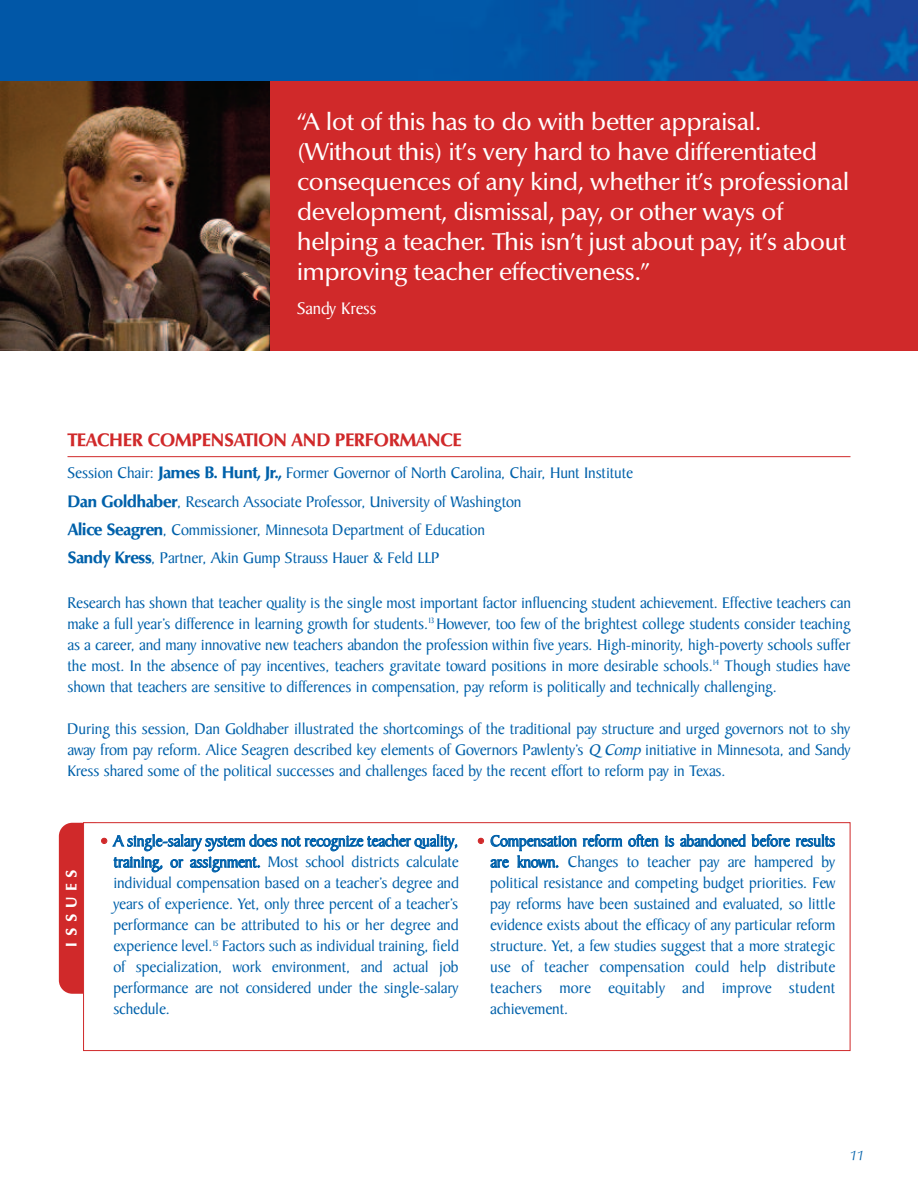
<style>
.page{position:relative;width:918px;height:1188px;background:#fff}
.page>*{position:absolute;margin:0;border:0;box-sizing:border-box;transform-origin:0 0}
.t1{font:500 24px/30px "Optima BQ";letter-spacing:-.005em;color:#fff}
.t2{font:700 18px "Optima BQ";color:#d0292a}
.t3{font:18px "Baker Signet";letter-spacing:-.005em;color:#fff}
.t4{font:16.5px/21px "Baker Signet";letter-spacing:-.01em;color:#0161aa;text-align:justify}
.t5{font:700 15px "Optima BQ";letter-spacing:.4em;color:#fff}
.t6{font:italic 13.5px "Optima BQ";color:#0161aa}
.s1{font-family:"Optima BQ";font-weight:700}
.s2{font-style:italic}
.s3{color:#d0292a}
</style>
<div class="page">
<div style="left:265px;top:81px;width:653px;height:270px;background:#d0292a"></div>
<img style="left:0;top:81px;width:270px;height:270px">
<hr style="left:68px;top:456px;width:782px;height:1px;background:#d0292a">
<div style="left:59px;top:823px;width:49px;height:171px;background:#d0292a;border-radius:13px"></div>
<div style="left:84px;top:823px;width:766px;height:228px;background:#fff"></div>
<div style="left:83px;top:822px;width:767px;height:229px;border:1px solid #d0292a"></div>
<img style="left:0;top:0;width:918px;height:81px">
<p class="t1" style="left:297px;top:108px;width:554px">“A lot of this has to do with better appraisal. (Without this) it’s very hard to have differentiated consequences of any kind, whether it’s professional development, dismissal, pay, or other ways of helping a teacher. This isn’t just about pay, it’s about improving teacher effectiveness.”</p>
<p class="t3" style="left:297px;top:301px;width:81px">Sandy Kress</p>
<p class="t2" style="left:68px;top:430px;width:396px">TEACHER COMPENSATION AND PERFORMANCE</p>
<p class="t4" style="left:68px;top:461px;width:567px;line-height:28.3px;text-align:left">Session Chair: <span class="s1">James B. Hunt, Jr.,</span> Former Governor of North Carolina, Chair, Hunt Institute <span class="s1">Dan Goldhaber</span>, Research Associate Professor, University of Washington<br><span class="s1">Alice Seagren</span>, Commissioner, Minnesota Department of Education<br><span class="s1">Sandy Kress</span>, Partner, Akin Gump Strauss Hauer &amp; Feld LLP</p>
<p class="t4" style="left:67px;top:594px;width:785px">Research has shown that teacher quality is the single most important factor influencing student achievement. Effective teachers can make a full year’s difference in learning growth for students.<sup>13</sup> However, too few of the brightest college students consider teaching as a career, and many innovative new teachers abandon the profession within five years. High-minority, high-poverty schools suffer the most. In the absence of pay incentives, teachers gravitate toward positions in more desirable schools.<sup>14</sup> Though studies have shown that teachers are sensitive to differences in compensation, pay reform is politically and technically challenging.</p>
<p class="t4" style="left:67px;top:720px;width:785px">During this session, Dan Goldhaber illustrated the shortcomings of the traditional pay structure and urged governors not to shy away from pay reform. Alice Seagren described key elements of Governors Pawlenty’s <span class="s2">Q Comp</span>initiative in Minnesota, and Sandy Kress shared some of the political successes and challenges faced by the recent effort to reform pay in Texas.</p>
<p class="t5" style="left:63px;top:947px;width:79px;rotate:-90deg">ISSUES</p>
<p class="t4" style="left:113px;top:832px;width:347px;text-indent:-13px"><span class="s3">•</span> A single-salary system does not recognize teacher quality, training, or assignment. Most school districts calculate individual compensation based on a teacher’s degree and years of experience. Yet, only three percent of a teacher’s performance can be attributed to his or her degree and experience level.<sup>15</sup> Factors such as individual training, field of specialization, work environment, and actual job performance are not considered under the single-salary schedule.</p>
<p class="t4" style="left:490px;top:832px;width:347px;text-indent:-13px"><span class="s3">•</span> Compensation reform often is abandoned before results are known. Changes to teacher pay are hampered by political resistance and competing budget priorities. Few pay reforms have been sustained and evaluated, so little evidence exists about the efficacy of any particular reform structure. Yet, a few studies suggest that a more strategic use of teacher compensation could help distribute teachers more equitably and improve student achievement.</p>
<p class="t6" style="left:850px;top:1148px;width:16px">11</p>
</div>
